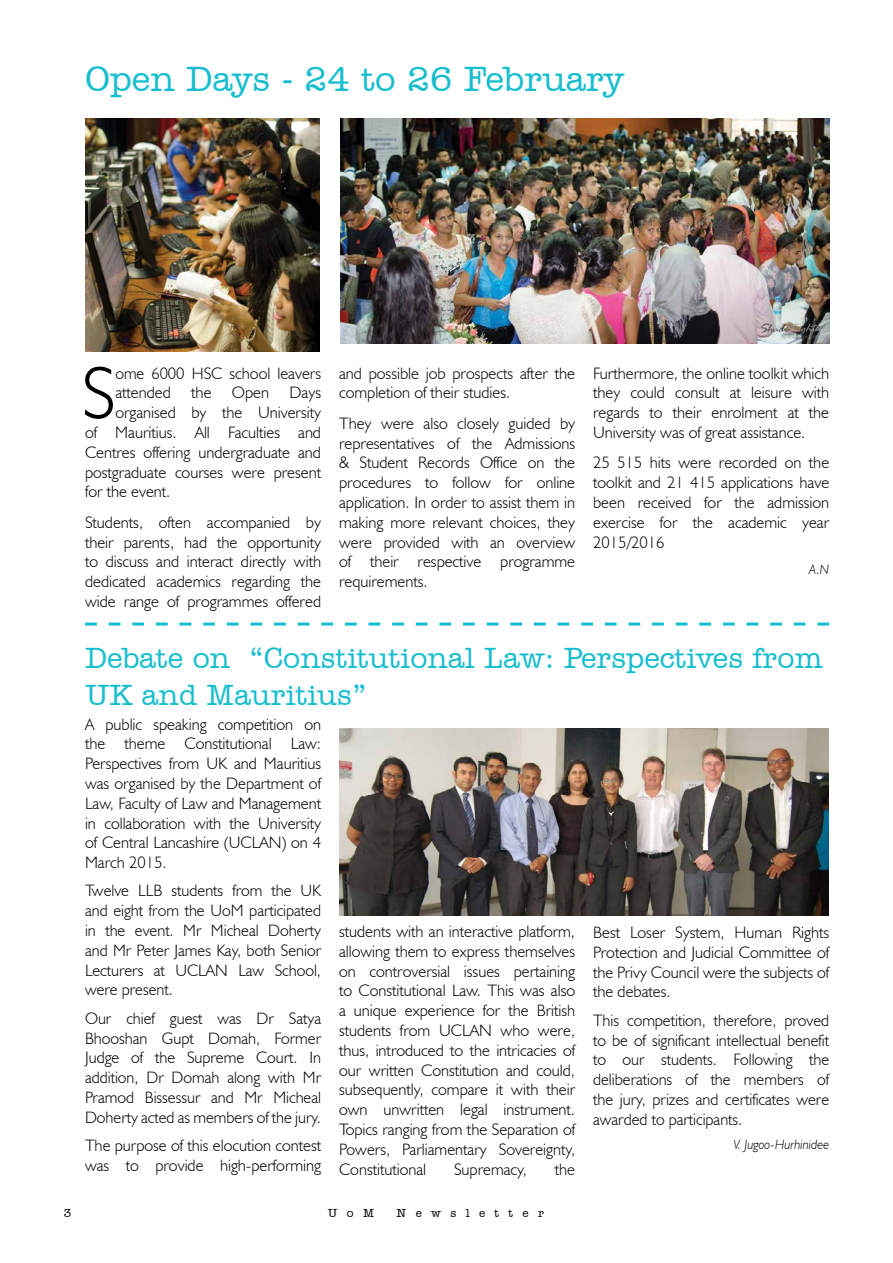
<style>
.page{position:relative;width:893px;height:1263px;background:#fff}
.page>*{position:absolute;margin:0;border:0;box-sizing:border-box;transform-origin:0 0}
.t1{font:300 74.4px "Humanist 521 BT";color:#000}
.t2{font:500 36px "Amer Typewriter IT Cby BT";color:#16becf}
.t3{font:500 30px/36px "Amer Typewriter IT Cby BT";color:#16becf}
.t4{font:300 16.5px/19.8px "Humanist 521 BT";color:#000;text-align:justify}
.t5{font:italic 300 13.5px "Humanist 521 BT";color:#000}
.t6{font:500 12px "Amer Typewriter IT Cby BT";letter-spacing:.78em;color:#000}
</style>
<div class="page">
<img style="left:85px;top:118px;width:234px;height:233px">
<img style="left:340px;top:118px;width:489px;height:225px">
<img style="left:339px;top:729px;width:489px;height:187px">
<svg style="left:85px;top:622px;width:744px;height:3px"></svg>
<h2 class="t2" style="left:85px;top:57px;width:540px">Open Days - 24 to 26 February</h2>
<h1 class="t1" style="left:82px;top:347px;width:35px">S</h1>
<p class="t4" style="left:115px;top:363px;width:207px">ome 6000 HSC school leavers</p>
<p class="t4" style="left:115px;top:382px;width:207px">attended the Open Days</p>
<p class="t4" style="left:115px;top:402px;width:207px">organised by the University</p>
<p class="t4" style="left:85px;top:422px;width:238px">of Mauritius. All Faculties and</p>
<p class="t4" style="left:85px;top:442px;width:238px">Centres offering undergraduate and</p>
<p class="t4" style="left:85px;top:462px;width:238px">postgraduate courses were present</p>
<p class="t4" style="left:85px;top:481px;width:87px">for the event.</p>
<p class="t4" style="left:85px;top:512px;width:238px">Students, often accompanied by their parents, had the opportunity to discuss and interact directly with dedicated academics regarding the wide range of programmes offered</p>
<p class="t4" style="left:339px;top:363px;width:238px">and possible job prospects after the completion of their studies.</p>
<p class="t4" style="left:339px;top:413px;width:238px">They were also closely guided by representatives of the Admissions &amp; Student Records Office on the procedures to follow for online application. In order to assist them in making more relevant choices, they were provided with an overview of their respective programme requirements.</p>
<p class="t4" style="left:593px;top:363px;width:238px">Furthermore, the online toolkit which they could consult at leisure with regards to their enrolment at the University was of great assistance.</p>
<p class="t4" style="left:593px;top:453px;width:238px">25 515 hits were recorded on the toolkit and 21 415 applications have been received for the admission exercise for the academic year 2015/2016</p>
<p class="t5" style="left:809px;top:562px;width:22px">A.N</p>
<h3 class="t3" style="left:85px;top:640px;width:739px">Debate on “Constitutional Law: Perspectives from<br>UK and Mauritius”</h3>
<p class="t4" style="left:85px;top:714px;width:238px">A public speaking competition on the theme Constitutional Law:<br>Perspectives from UK and Mauritius was organised by the Department of Law, Faculty of Law and Management in collaboration with the University of Central Lancashire (UCLAN) on 4<br>March 2015.</p>
<p class="t4" style="left:85px;top:880px;width:238px">Twelve LLB students from the UK and eight from the UoM participated in the event. Mr Micheal Doherty and Mr Peter James Kay, both Senior Lecturers at UCLAN Law School, were present.</p>
<p class="t4" style="left:85px;top:1008px;width:238px">Our chief guest was Dr Satya Bhooshan Gupt Domah, Former Judge of the Supreme Court. In addition, Dr Domah along with Mr Pramod Bissessur and Mr Micheal Doherty acted as members of the jury.</p>
<p class="t4" style="left:85px;top:1135px;width:238px">The purpose of this elocution contest was to provide high-performing</p>
<p class="t4" style="left:339px;top:921px;width:238px">students with an interactive platform, allowing them to express themselves on controversial issues pertaining to Constitutional Law. This was also a unique experience for the British students from UCLAN who were, thus, introduced to the intricacies of our written Constitution and could, subsequently, compare it with their own unwritten legal instrument.<br>Topics ranging from the Separation of Powers, Parliamentary Sovereignty, Constitutional</p>
<p class="t4" style="left:454px;top:1159px;width:74px">Supremacy,</p>
<p class="t4" style="left:555px;top:1159px;width:22px">the</p>
<p class="t6" style="left:64px;top:1205px;width:9px">3</p>
<p class="t6" style="left:328px;top:1205px;width:48px">UoM</p>
<p class="t6" style="left:397px;top:1205px;width:149px">Newsletter</p>
<p class="t4" style="left:593px;top:922px;width:238px">Best Loser System, Human Rights Protection and Judicial Committee of the Privy Council were the subjects of the debates.</p>
<p class="t4" style="left:593px;top:1010px;width:238px">This competition, therefore, proved to be of significant intellectual benefit to our students. Following the deliberations of the members of the jury, prizes and certificates were awarded to participants.</p>
<p class="t5" style="left:734px;top:1137px;width:97px">V. Jugoo-Hurhinidee</p>
</div>
